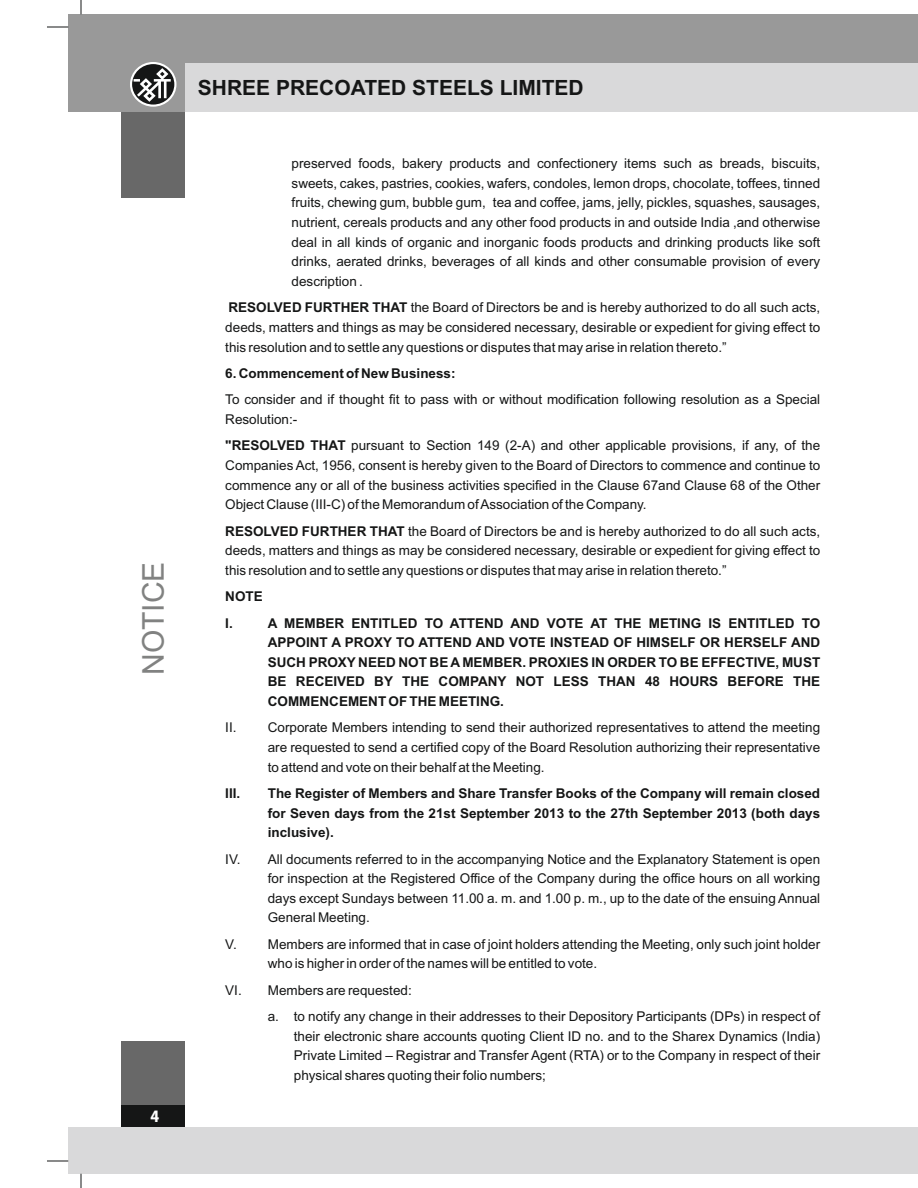
<style>
.page{position:relative;width:918px;height:1188px;background:#fff}
.page>*{position:absolute;margin:0;border:0;box-sizing:border-box;transform-origin:0 0}
.t1{font:30px "Arial";color:#818281}
.t2{font:700 21px "Arial";color:#151616}
.t3{font:800 15px "Koz Go Pro";color:#fff}
.t4{font:13.5px/19.6px "Arial";color:#151616;text-align:justify}
.t5{font:700 13.5px/19.6px "Arial";color:#151616;text-align:justify}
.s1{font-weight:700}
</style>
<div class="page">
<div style="left:68px;top:14px;width:850px;height:98px;background:#999"></div>
<div style="left:186px;top:63px;width:732px;height:49px;background:#d9d9da"></div>
<div style="left:68px;top:1127px;width:850px;height:47px;background:#d9d9da"></div>
<svg style="left:81px;top:0;width:1px;height:14px"></svg>
<svg style="left:81px;top:1174px;width:1px;height:14px"></svg>
<svg style="left:47px;top:27px;width:21px;height:1px"></svg>
<svg style="left:47px;top:1161px;width:21px;height:1px"></svg>
<svg style="left:130px;top:62px;width:46px;height:45px"></svg>
<svg style="left:134px;top:68px;width:37px;height:34px"></svg>
<div style="left:121px;top:112px;width:64px;height:85px;background:#686868"></div>
<div style="left:121px;top:1042px;width:64px;height:85px;background:#686868"></div>
<div style="left:121px;top:1106px;width:64px;height:21px;background:#151616"></div>
<h1 class="t1" style="left:142px;top:675px;width:115px;rotate:-90deg">NOTICE</h1>
<p class="t3" style="left:151px;top:1108px;width:10px">4</p>
<h2 class="t2" style="left:198px;top:80px;width:387px">SHREE PRECOATED STEELS LIMITED</h2>
<p class="t4" style="left:292px;top:155px;width:530px">preserved foods, bakery products and confectionery items such as breads, biscuits, sweets, cakes, pastries, cookies, wafers, condoles, lemon drops, chocolate, toffees, tinned fruits, chewing gum, bubble gum, tea and coffee, jams, jelly, pickles, squashes, sausages, nutrient, cereals products and any other food products in and outside India ,and otherwise deal in all kinds of organic and inorganic foods products and drinking products like soft drinks, aerated drinks, beverages of all kinds and other consumable provision of every description .</p>
<p class="t4" style="left:225px;top:299px;width:596px"><span class="s1">RESOLVED FURTHER THAT</span> the Board of Directors be and is hereby authorized to do all such acts, deeds, matters and things as may be considered necessary, desirable or expedient for giving effect to this resolution and to settle any questions or disputes that may arise in relation thereto.”</p>
<p class="t5" style="left:225px;top:365px;width:232px">6. Commencement of New Business:</p>
<p class="t4" style="left:225px;top:391px;width:596px">To consider and if thought fit to pass with or without modification following resolution as a Special<br>Resolution:-</p>
<p class="t4" style="left:225px;top:437px;width:597px"><span class="s1">"RESOLVED THAT</span> pursuant to Section 149 (2-A) and other applicable provisions, if any, of the Companies Act, 1956, consent is hereby given to the Board of Directors to commence and continue to commence any or all of the business activities specified in the Clause 67and Clause 68 of the Other Object Clause (III-C) of the Memorandum of Association of the Company.</p>
<p class="t4" style="left:225px;top:522px;width:596px"><span class="s1">RESOLVED FURTHER THAT</span> the Board of Directors be and is hereby authorized to do all such acts, deeds, matters and things as may be considered necessary, desirable or expedient for giving effect to this resolution and to settle any questions or disputes that may arise in relation thereto.”</p>
<p class="t5" style="left:225px;top:584px;width:39px;line-height:26.4px">NOTE<br>I.</p>
<p class="t5" style="left:268px;top:614px;width:554px">A MEMBER ENTITLED TO ATTEND AND VOTE AT THE METING IS ENTITLED TO APPOINT A PROXY TO ATTEND AND VOTE INSTEAD OF HIMSELF OR HERSELF AND SUCH PROXY NEED NOT BE A MEMBER. PROXIES IN ORDER TO BE EFFECTIVE, MUST BE RECEIVED BY THE COMPANY NOT LESS THAN 48 HOURS BEFORE THE COMMENCEMENT OF THE MEETING.</p>
<p class="t4" style="left:268px;top:719px;width:554px;text-indent:-43px">II. Corporate Members intending to send their authorized representatives to attend the meeting are requested to send a certified copy of the Board Resolution authorizing their representative to attend and vote on their behalf at the Meeting.</p>
<p class="t5" style="left:225px;top:785px;width:17px">III.</p>
<p class="t5" style="left:268px;top:785px;width:554px">The Register of Members and Share Transfer Books of the Company will remain closed for Seven days from the 21st September 2013 to the 27th September 2013 (both days inclusive).</p>
<p class="t4" style="left:268px;top:850px;width:554px;text-indent:-43px">IV. All documents referred to in the accompanying Notice and the Explanatory Statement is open for inspection at the Registered Office of the Company during the office hours on all working days except Sundays between 11.00 a. m. and 1.00 p. m., up to the date of the ensuing Annual General Meeting.</p>
<p class="t4" style="left:268px;top:935px;width:554px;text-indent:-43px">V. Members are informed that in case of joint holders attending the Meeting, only such joint holder who is higher in order of the names will be entitled to vote.</p>
<p class="t4" style="left:268px;top:978px;width:554px;line-height:26.4px;text-indent:-43px">VI. Members are requested:<br>a. to notify any change in their addresses to their Depository Participants (DPs) in respect of</p>
<p class="t4" style="left:294px;top:1027px;width:528px">their electronic share accounts quoting Client ID no. and to the Sharex Dynamics (India)<br>Private Limited – Registrar and Transfer Agent (RTA) or to the Company in respect of their physical shares quoting their folio numbers;</p>
</div>
